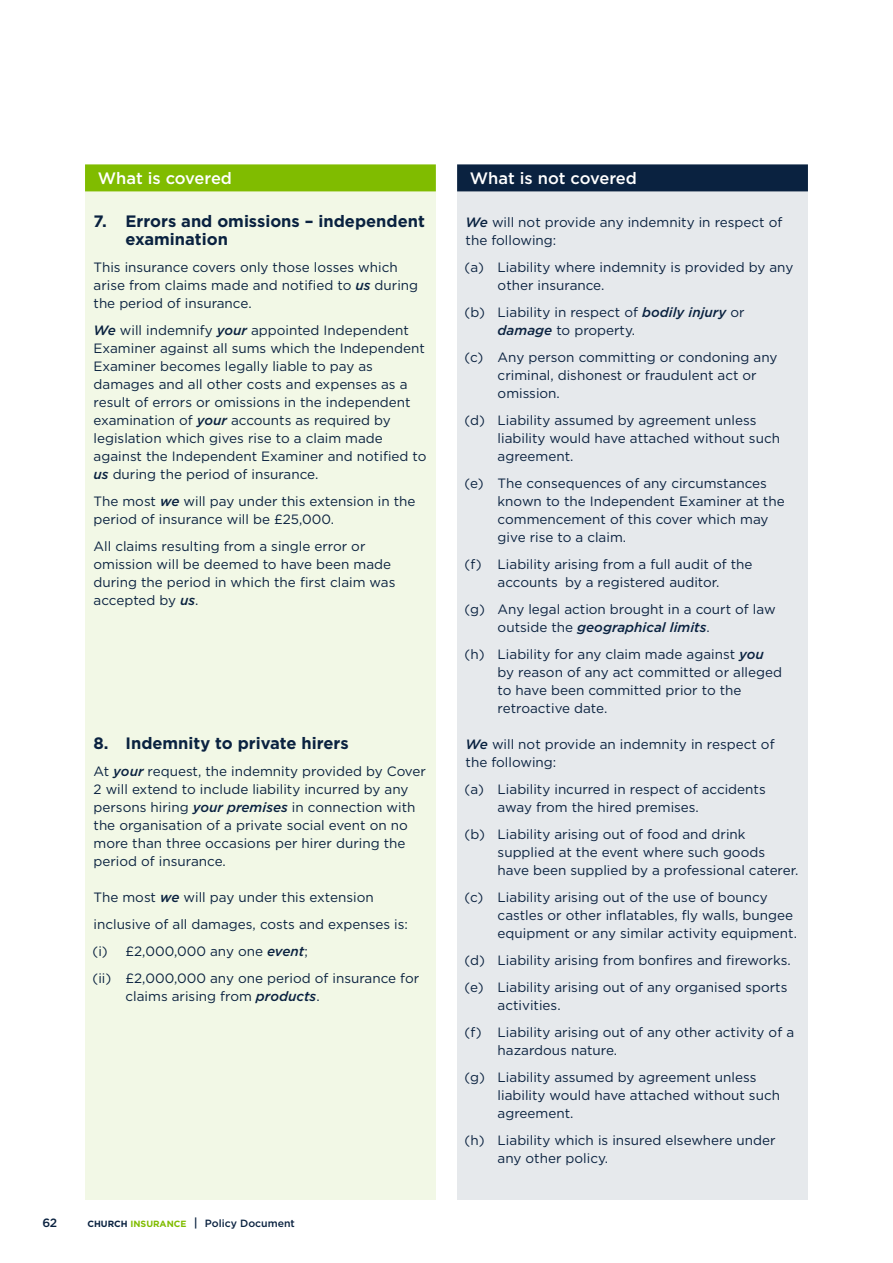
<style>
.page{position:relative;width:893px;height:1263px;background:#fff}
.page>*{position:absolute;margin:0;border:0;box-sizing:border-box;transform-origin:0 0}
.t1{font:700 16.5px/18px "Gotham HTF";color:#0a2240}
.t2{font:500 16.5px "Gotham HTF";color:#fff}
.t3{font:13.5px/18px "Gotham HTF";color:#0a2240}
.t4{font:500 12px "Gotham HTF";color:#0a2240}
.t5{font:500 10.5px "Gotham HTF";color:#0a2240}
.s1{font-weight:500;font-style:italic}
.s2{font-weight:700;font-size:9px}
.s3{font-weight:700;font-size:9px;color:#80bc00}
.s4{font-size:12px}
</style>
<div class="page">
<div style="left:85px;top:170px;width:351px;height:1029px;background:#f2f8e6"></div>
<div style="left:457px;top:170px;width:351px;height:1029px;background:#e6e9ec"></div>
<div style="left:85px;top:164px;width:351px;height:27px;background:#80bc00"></div>
<div style="left:457px;top:164px;width:351px;height:27px;background:#0a2240"></div>
<p class="t4" style="left:43px;top:1216px;width:16px">62</p>
<p class="t2" style="left:98px;top:169px;width:136px">What is covered</p>
<p class="t2" style="left:470px;top:169px;width:169px">What is not covered</p>
<p class="t1" style="left:126px;top:211px;width:301px;text-indent:-32px">7. Errors and omissions – independent examination</p>
<p class="t3" style="left:94px;top:258px;width:326px">This insurance covers only those losses which arise from claims made and notifed to <span class="s1">us</span> during the period of insurance.</p>
<p class="t3" style="left:94px;top:321px;width:334px"><span class="s1">We</span> will indemnify <span class="s1">your</span> appointed Independent Examiner against all sums which the Independent Examiner becomes legally liable to pay as damages and all other costs and expenses as a result of errors or omissions in the independent examination of <span class="s1">your</span> accounts as required by legislation which gives rise to a claim made against the Independent Examiner and notifed to <span class="s1">us</span> during the period of insurance.</p>
<p class="t3" style="left:94px;top:492px;width:324px">The most <span class="s1">we</span> will pay under this extension in the period of insurance will be £25,000.</p>
<p class="t3" style="left:94px;top:537px;width:303px">All claims resulting from a single error or omission will be deemed to have been made during the period in which the frst claim was accepted by <span class="s1">us</span>.</p>
<p class="t3" style="left:466px;top:213px;width:318px"><span class="s1">We</span> will not provide any indemnity in respect of the following:</p>
<p class="t3" style="left:498px;top:258px;width:297px;text-indent:-33px">(a) Liability where indemnity is provided by any other insurance.</p>
<p class="t3" style="left:498px;top:303px;width:249px;text-indent:-33px">(b) Liability in respect of <span class="s1">bodily injury</span> or <span class="s1">damage</span> to property.</p>
<p class="t3" style="left:498px;top:348px;width:281px;text-indent:-33px">(c) Any person committing or condoning any criminal, dishonest or fraudulent act or omission.</p>
<p class="t3" style="left:498px;top:411px;width:284px;text-indent:-33px">(d) Liability assumed by agreement unless liability would have attached without such agreement.</p>
<p class="t3" style="left:498px;top:474px;width:289px;text-indent:-33px">(e) The consequences of any circumstances known to the Independent Examiner at the commencement of this cover which may give rise to a claim.</p>
<p class="t3" style="left:465px;top:555px;width:289px;text-align:center">(f) Liability arising from a full audit of the accounts by a registered auditor.</p>
<p class="t3" style="left:498px;top:600px;width:280px;text-indent:-33px">(g) Any legal action brought in a court of law outside the <span class="s1">geographical limits</span>.</p>
<p class="t3" style="left:498px;top:645px;width:286px;text-indent:-33px">(h) Liability for any claim made against <span class="s1">you </span>by reason of any act committed or alleged to have been committed prior to the retroactive date.</p>
<p class="t3" style="left:466px;top:735px;width:310px"><span class="s1">We</span> will not provide an indemnity in respect of the following:</p>
<p class="t3" style="left:498px;top:780px;width:270px;text-indent:-33px">(a) Liability incurred in respect of accidents away from the hired premises.</p>
<p class="t3" style="left:498px;top:825px;width:302px;text-indent:-33px">(b) Liability arising out of food and drink supplied at the event where such goods have been supplied by a professional caterer.</p>
<p class="t3" style="left:498px;top:888px;width:301px;text-indent:-33px">(c) Liability arising out of the use of bouncy castles or other infatables, fy walls, bungee equipment or any similar activity equipment.</p>
<p class="t3" style="left:465px;top:946px;width:328px;line-height:27px">(d) Liability arising from bonfres and freworks. (e) Liability arising out of any organised sports</p>
<p class="t3" style="left:465px;top:991px;width:331px;line-height:27px;text-indent:33px">activities.<br>(f) Liability arising out of any other activity of a</p>
<p class="t3" style="left:465px;top:1036px;width:293px;line-height:27px;text-indent:33px">hazardous nature.<br>(g) Liability assumed by agreement unless</p>
<p class="t3" style="left:498px;top:1086px;width:284px">liability would have attached without such agreement.</p>
<p class="t3" style="left:498px;top:1131px;width:279px;text-indent:-33px">(h) Liability which is insured elsewhere under any other policy.</p>
<p class="t1" style="left:94px;top:733px;width:257px">8. Indemnity to private hirers</p>
<p class="t3" style="left:94px;top:762px;width:334px">At <span class="s1">your</span> request, the indemnity provided by Cover 2 will extend to include liability incurred by any persons hiring <span class="s1">your premises</span> in connection with the organisation of a private social event on no more than three occasions per hirer during the period of insurance.</p>
<p class="t3" style="left:93px;top:883px;width:328px;line-height:27px">The most <span class="s1">we</span> will pay under this extension inclusive of all damages, costs and expenses is: (i) £2,000,000 any one <span class="s1">event</span>;<br>(ii) £2,000,000 any one period of insurance for</p>
<p class="t3" style="left:126px;top:987px;width:196px">claims arising from <span class="s1">products</span>.</p>
<p class="t5" style="left:87px;top:1218px;width:209px"><span class="s2">CHURCH</span> <span class="s3">INSURANCE</span> <span class="s4">|</span> Policy Document</p>
</div>
